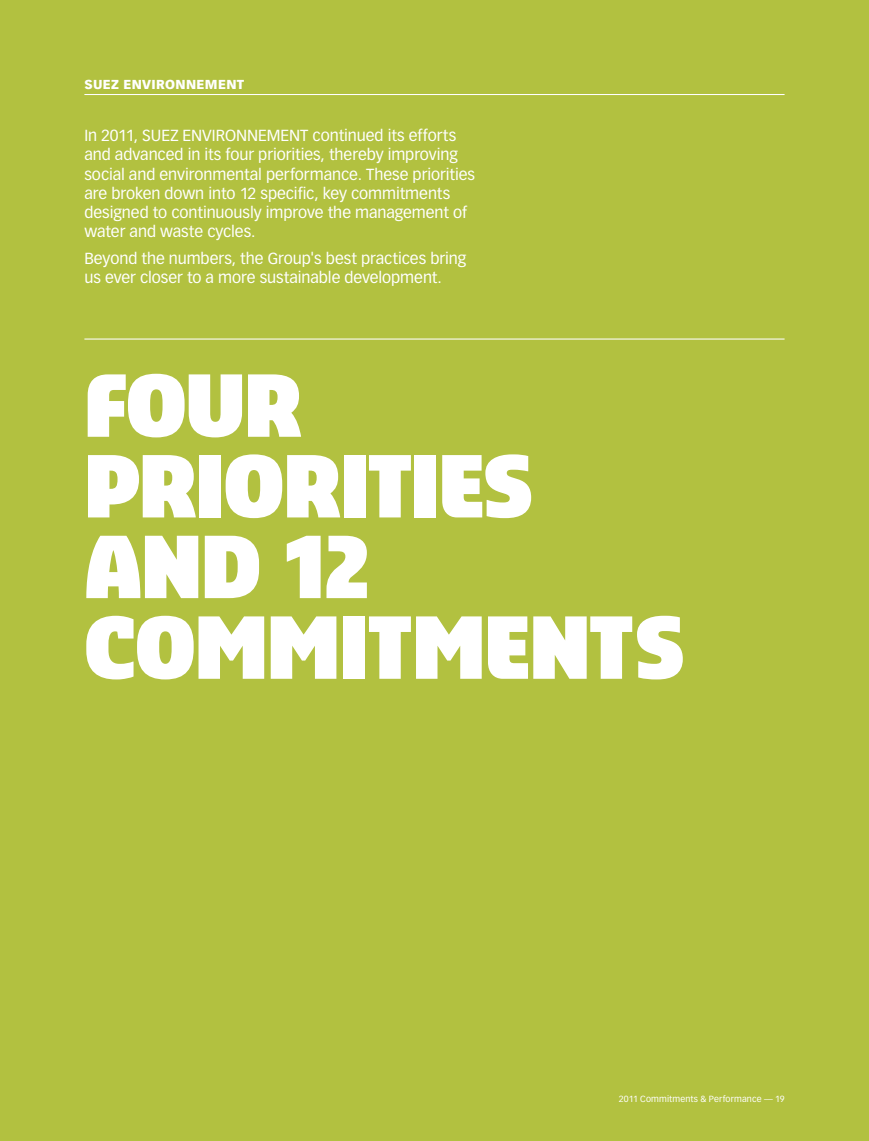
<style>
.page{position:relative;width:869px;height:1141px;background:#fff}
.page>*{position:absolute;margin:0;border:0;box-sizing:border-box;transform-origin:0 0}
.t1{font:900 83.12px/80.7px "Sansa Con Pro";letter-spacing:-.01em;color:#fff}
.t2{font:15.75px/19.2px "Vectora LH";letter-spacing:-.005em;color:#fff}
.t3{font:900 12.78px "Vectora LH";letter-spacing:.025em;color:#fff}
.t4{font:8.75px "Vectora LH";letter-spacing:.015em;color:#fff}
</style>
<div class="page">
<div style="left:0;top:0;width:868px;height:1141px;background:#b2c140"></div>
<hr style="left:84px;top:94px;width:700px;height:1px;background:#fff">
<hr style="left:84px;top:339px;width:700px;height:1px;background:#fff">
<p class="t3" style="left:84px;top:79px;width:161px">SUEZ ENVIRONNEMENT</p>
<p class="t2" style="left:84px;top:127px;width:392px">In 2011, SUEZ ENVIRONNEMENT continued its efforts and advanced in its four priorities, thereby improving social and environmental performance. These priorities are broken down into 12 specific, key commitments designed to continuously improve the management of water and waste cycles.</p>
<p class="t2" style="left:84px;top:250px;width:383px">Beyond the numbers, the Group's best practices bring us ever closer to a more sustainable development.</p>
<p class="t1" style="left:84px;top:373px;width:601px">FOUR<br>PRIORITIES<br>AND 12<br>COMMITMENTS</p>
<p class="t4" style="left:618px;top:1095px;width:167px">2011 Commitments &amp; Performance — 19</p>
</div>
